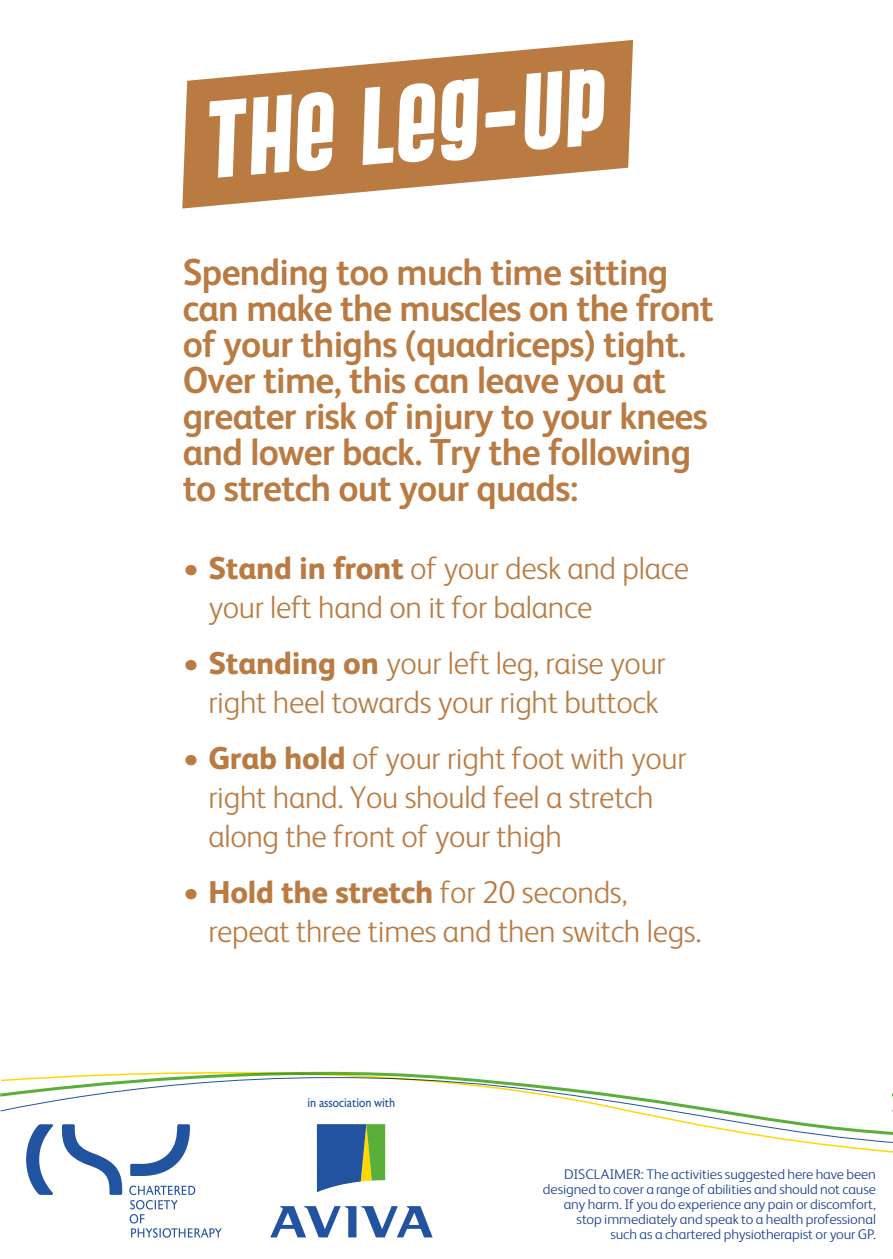
<style>
.page{position:relative;width:893px;height:1259px;background:#fff}
.page>*{position:absolute;margin:0;border:0;box-sizing:border-box;transform-origin:0 0}
.t1{font:115.2px "Pussycat Snickers";color:#fff;scale:1.04 1}
.t2{font:700 37.5px/36px "FS Albert";letter-spacing:-.02em;color:#ba7b43}
.t3{font:300 31.5px/39px "FS Albert";letter-spacing:-.01em;color:#ba7b43}
.t4{font:300 14.1px/15px "FS Albert";letter-spacing:-.005em;color:#163d8e;text-align:right;scale:1.05 1}
.t5{font:condensed 12.9px "CSP Astoria";color:#2253a0}
.s1{font-family:"Neo Sans Std";font-weight:900}
.s2{font-weight:700;font-size:33px}
.s3{font-weight:800}
</style>
<div class="page">
<svg style="left:123px;top:1071px;width:766px;height:89px"></svg>
<div style="left:778px;top:1016px;width:115px;height:98px;background:#fff"></div>
<svg style="left:889px;top:1093px;width:4px;height:60px"></svg>
<svg style="left:317px;top:1124px;width:68px;height:68px;background:#56828d"></svg>
<svg style="left:270px;top:1206px;width:163px;height:31px"></svg>
<svg style="left:129px;top:1185px;width:93px;height:52px"></svg>
<svg style="left:130px;top:1124px;width:60px;height:52px"></svg>
<svg style="left:0;top:1073px;width:123px;height:121px"></svg>
<svg style="left:182px;top:40px;width:451px;height:168px;fill:#ba7b43"></svg>
<h1 class="t1" style="left:193px;top:78px;width:388px;rotate:-5deg">The Leg <span class="s1">–</span>Up</h1>
<p class="t2" style="left:183px;top:253px;width:533px">Spending too much time sitting can make the muscles on the front of your thighs (quadriceps) tight.<br>Over time, this can leave you at greater risk of injury to your knees and lower back. Try the following to stretch out your quads:</p>
<p class="t3" style="left:208px;top:547px;width:482px;text-indent:-26px"><span class="s2">•</span> <span class="s3">Stand in front</span> of your desk and place your left hand on it for balance</p>
<p class="t3" style="left:183px;top:642px;width:484px;text-align:center"><span class="s2">•</span> <span class="s3">Standing on</span> your left leg, raise your right heel towards your right buttock</p>
<p class="t3" style="left:208px;top:737px;width:480px;text-indent:-25px"><span class="s2">•</span> <span class="s3">Grab hold</span> of your right foot with your right hand. You should feel a stretch along the front of your thigh</p>
<p class="t3" style="left:208px;top:871px;width:495px;text-indent:-25px"><span class="s2">•</span> <span class="s3">Hold the stretch</span> for 20 seconds, repeat three times and then switch legs.</p>
<p class="t5" style="left:307px;top:1095px;width:90px">in association with</p>
<p class="t4" style="left:543px;top:1166px;width:319px">DISCLAIMER: The activities suggested here have been designed to cover a range of abilities and should not cause any harm. If you do experience any pain or discomfort, stop immediately and speak to a health professional<br>such as a chartered physiotherapist or your GP.</p>
</div>
